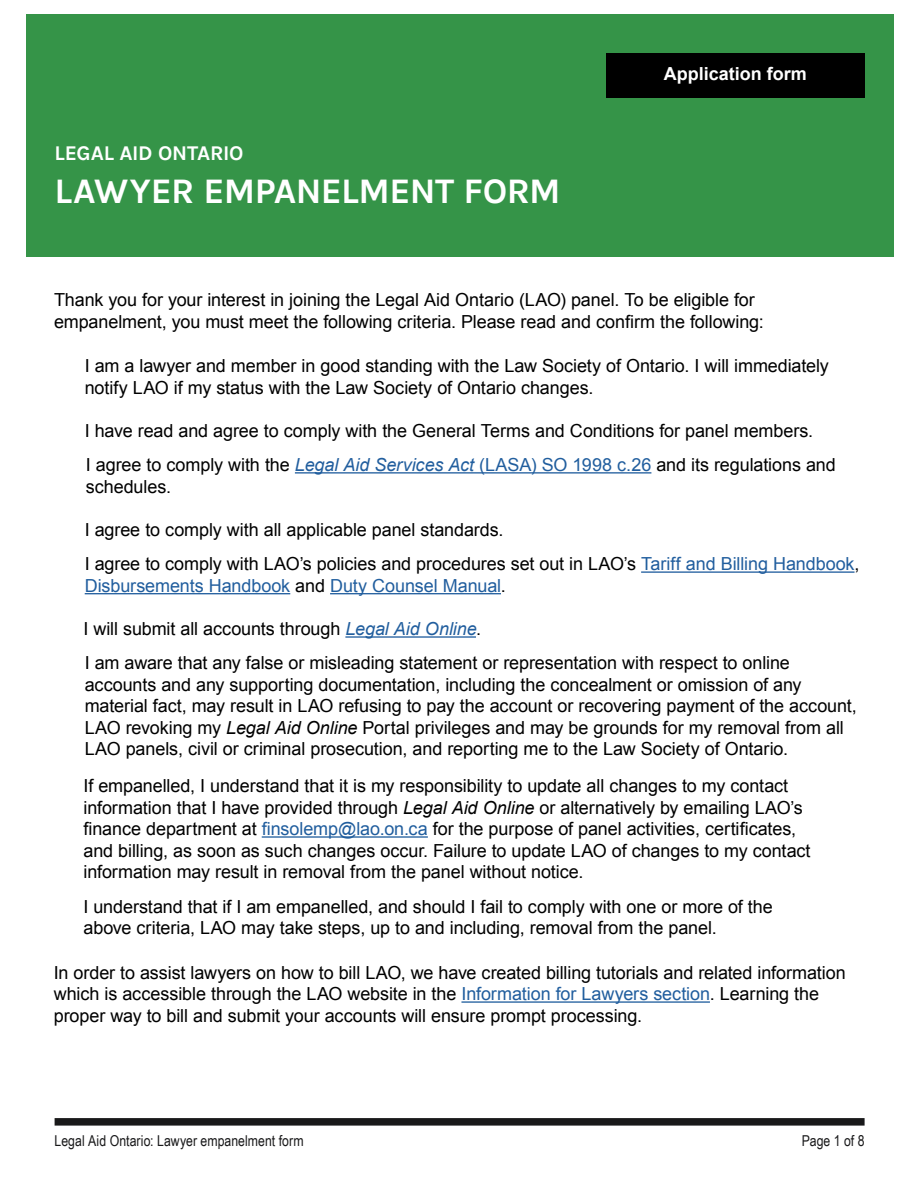
<style>
.page{position:relative;width:918px;height:1188px;background:#fff}
.page>*{position:absolute;margin:0;border:0;box-sizing:border-box;transform-origin:0 0}
.Title__H1{font:700 36px "Karmilla";letter-spacing:-.02em;color:#fff}
.Title__H1-2{font:700 21px "Karmilla";letter-spacing:-.01em;color:#fff}
.t1{font:18px/21.6px "Arial";letter-spacing:-.005em;color:#000}
.t2{font:700 18px "Arial";color:#fff}
.t3{font:15px "Arial Narrow";color:#19191a}
.s1{font-style:italic;color:#215e9e}
.s2{color:#215e9e}
.s3{font-style:italic}
</style>
<div class="page">
<div style="left:55px;top:1118px;width:810px;height:8px;background:#19191a"></div>
<div style="left:26px;top:14px;width:867px;height:243px;background:#359448"></div>
<div style="left:606px;top:53px;width:259px;height:44px;background:#000"></div>
<hr style="left:295px;top:472px;width:356px;height:2px;background:#215e9e">
<hr style="left:641px;top:571px;width:214px;height:2px;background:#215e9e">
<hr style="left:85px;top:593px;width:205px;height:1px;background:#215e9e">
<hr style="left:330px;top:593px;width:171px;height:1px;background:#215e9e">
<hr style="left:345px;top:636px;width:131px;height:2px;background:#215e9e">
<hr style="left:262px;top:836px;width:166px;height:2px;background:#215e9e">
<hr style="left:461px;top:1001px;width:249px;height:2px;background:#215e9e">
<h1 class="Title__H1-2" style="left:55px;top:140px;width:191px">LEGAL AID ONTARIO</h1>
<h1 class="Title__H1" style="left:55px;top:168px;width:507px">LAWYER EMPANELMENT FORM</h1>
<p class="t2" style="left:664px;top:62px;width:145px">Application form</p>
<p class="t1" style="left:54px;top:289px;width:711px">Thank you for your interest in joining the Legal Aid Ontario (LAO) panel. To be eligible for empanelment, you must meet the following criteria. Please read and confirm the following:</p>
<p class="t1" style="left:85px;top:355px;width:746px">I am a lawyer and member in good standing with the Law Society of Ontario. I will immediately notify LAO if my status with the Law Society of Ontario changes.</p>
<p class="t1" style="left:85px;top:420px;width:730px">I have read and agree to comply with the General Terms and Conditions for panel members.</p>
<p class="t1" style="left:86px;top:454px;width:751px">I agree to comply with the <span class="s1">Legal Aid Services Act</span> <span class="s2">(LASA) SO 1998 c.26</span> and its regulations and</p>
<p class="t1" style="left:86px;top:476px;width:87px">schedules.</p>
<p class="t1" style="left:85px;top:519px;width:420px">I agree to comply with all applicable panel standards.</p>
<p class="t1" style="left:85px;top:553px;width:776px">I agree to comply with LAO’s policies and procedures set out in LAO’s <span class="s2">Tariff and Billing Handbook</span>,<br><span class="s2">Disbursements Handbook</span> and <span class="s2">Duty Counsel Manual</span>.</p>
<p class="t1" style="left:83px;top:618px;width:399px">I will submit all accounts through <span class="s1">Legal Aid Online</span>.</p>
<p class="t1" style="left:85px;top:652px;width:774px">I am aware that any false or misleading statement or representation with respect to online accounts and any supporting documentation, including the concealment or omission of any material fact, may result in LAO refusing to pay the account or recovering payment of the account, LAO revoking my <span class="s3">Legal Aid Online</span> Portal privileges and may be grounds for my removal from all LAO panels, civil or criminal prosecution, and reporting me to the Law Society of Ontario.</p>
<p class="t1" style="left:83px;top:775px;width:729px">If empanelled, I understand that it is my responsibility to update all changes to my contact information that I have provided through <span class="s3">Legal Aid Online</span> or alternatively by emailing LAO’s finance department at <span class="s2">finsolemp@lao.on.ca</span> for the purpose of panel activities, certificates, and billing, as soon as such changes occur. Failure to update LAO of changes to my contact information may result in removal from the panel without notice.</p>
<p class="t1" style="left:83px;top:896px;width:691px">I understand that if I am empanelled, and should I fail to comply with one or more of the</p>
<p class="t1" style="left:83px;top:917px;width:635px">above criteria, LAO may take steps, up to and including, removal from the panel.</p>
<p class="t1" style="left:54px;top:962px;width:794px">In order to assist lawyers on how to bill LAO, we have created billing tutorials and related information</p>
<p class="t1" style="left:54px;top:983px;width:767px">which is accessible through the LAO website in the <span class="s2">Information for Lawyers section</span>. Learning the</p>
<p class="t1" style="left:54px;top:1005px;width:590px">proper way to bill and submit your accounts will ensure prompt processing.</p>
<p class="t3" style="left:55px;top:1129px;width:251px">Legal Aid Ontario: Lawyer empanelment form</p>
<p class="t3" style="left:802px;top:1129px;width:64px">Page 1 of 8</p>
</div>
